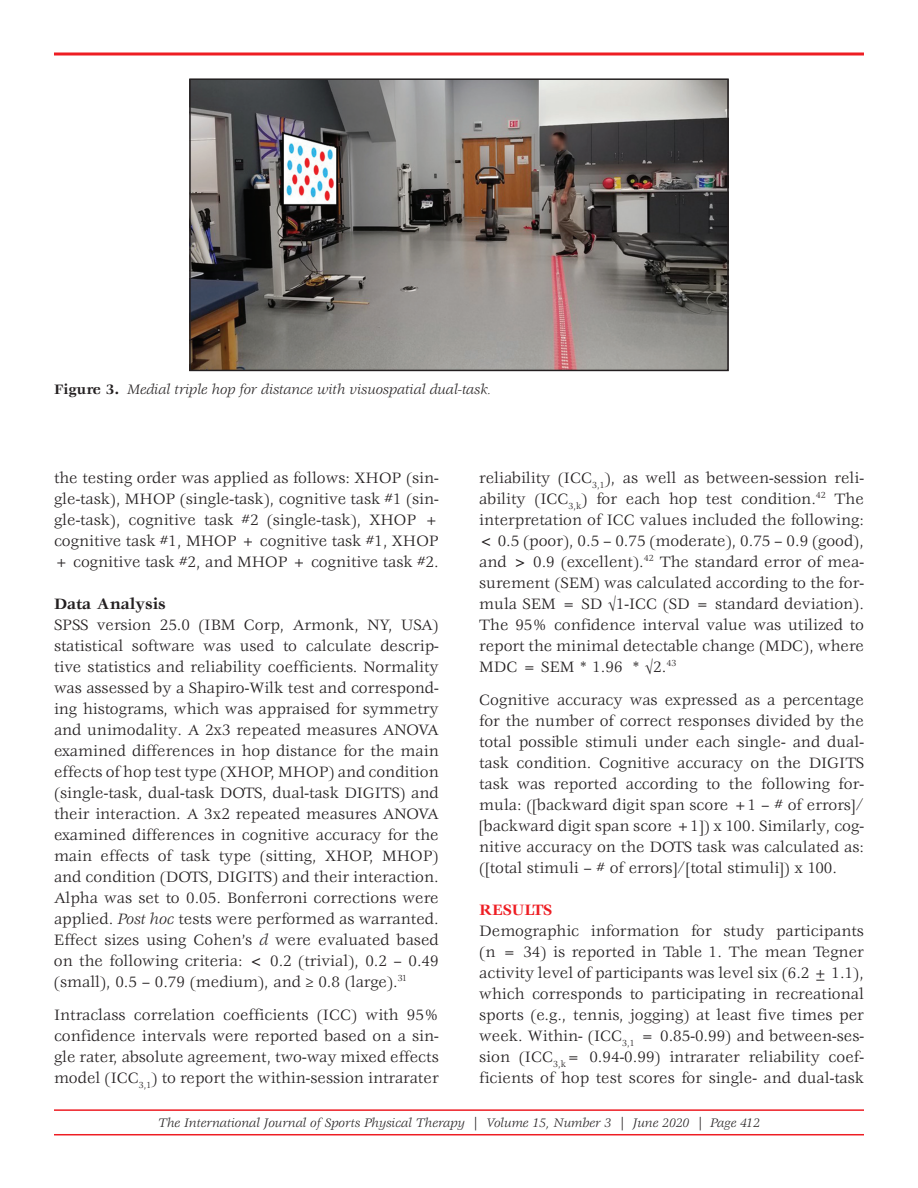
<style>
.page{position:relative;width:918px;height:1188px;background:#fff}
.page>*{position:absolute;margin:0;border:0;box-sizing:border-box;transform-origin:0 0}
.t1{font:16.5px/21px "Veljovic Std";color:#231f20;text-align:justify}
.t2{font:700 16.5px "Veljovic Std";color:#231f20}
.t3{font:700 16.5px "Veljovic Std";color:#ee1d23}
.t4{font:italic 15px "Veljovic Std";color:#231f20}
.t5{font:italic 13.5px "Veljovic Std";color:#231f20}
.s1{font-weight:700;font-style:normal}
.s2{font-style:italic}
</style>
<div class="page">
<hr style="left:54px;top:1109px;width:810px;height:2px;background:#ee1d23">
<hr style="left:54px;top:1134px;width:810px;height:1px;background:#ee1d23">
<svg style="left:54px;top:52px;width:810px;height:4px;background:#f25559"></svg>
<img style="left:192px;top:81px;width:534px;height:287px">
<div style="left:189px;top:78px;width:540px;height:293px;border:2px solid #231f20"></div>
<p class="t4" style="left:54px;top:383px;width:439px"><span class="s1">Figure 3.</span> Medial triple hop for distance with visuospatial dual-task.</p>
<p class="t1" style="left:54px;top:468px;width:386px">the testing order was applied as follows: XHOP (sin&shy;gle-task), MHOP (single-task), cognitive task #1 (sin&shy;gle-task), cognitive task #2 (single-task), XHOP + cognitive task #1, MHOP + cognitive task #1, XHOP + cognitive task #2, and MHOP + cognitive task #2.</p>
<p class="t2" style="left:54px;top:597px;width:113px">Data Analysis</p>
<p class="t1" style="left:54px;top:615px;width:386px">SPSS version 25.0 (IBM Corp, Armonk, NY, USA) statistical software was used to calculate descrip&shy;tive statistics and reliability coefficients. Normality was assessed by a Shapiro-Wilk test and correspond&shy;ing histograms, which was appraised for symmetry and unimodality. A 2x3 repeated measures ANOVA examined differences in hop distance for the main effects of hop test type (XHOP, MHOP) and condition (single-task, dual-task DOTS, dual-task DIGITS) and their interaction. A 3x2 repeated measures ANOVA examined differences in cognitive accuracy for the main effects of task type (sitting, XHOP, MHOP) and condition (DOTS, DIGITS) and their interaction.<br>Alpha was set to 0.05. Bonferroni corrections were applied. <span class="s2">Post hoc</span> tests were performed as warranted.<br>Effect sizes using Cohen’s <span class="s2">d</span> were evaluated based on the following criteria: &lt; 0.2 (trivial), 0.2 – 0.49 (small), 0.5 – 0.79 (medium), and ≥ 0.8 (large).<sup>31</sup></p>
<p class="t1" style="left:54px;top:1005px;width:386px">Intraclass correlation coefficients (ICC) with 95% confidence intervals were reported based on a sin&shy;gle rater, absolute agreement, two-way mixed effects model (ICC<sub>3,1</sub>) to report the within-session intrarater</p>
<p class="t1" style="left:479px;top:468px;width:386px">reliability (ICC<sub>3,1</sub>), as well as between-session reli&shy;ability (ICC<sub>3,k</sub>) for each hop test condition.<sup>42</sup> The interpretation of ICC values included the following: &lt; 0.5 (poor), 0.5 – 0.75 (moderate), 0.75 – 0.9 (good), and &gt; 0.9 (excellent).<sup>42</sup> The standard error of mea&shy;surement (SEM) was calculated according to the for&shy;mula SEM = SD √1-ICC (SD = standard deviation).<br>The 95% confidence interval value was utilized to report the minimal detectable change (MDC), where MDC = SEM * 1.96 * √2.<sup>43</sup></p>
<p class="t1" style="left:479px;top:690px;width:386px">Cognitive accuracy was expressed as a percentage for the number of correct responses divided by the total possible stimuli under each single- and dual&shy;task condition. Cognitive accuracy on the DIGITS task was reported according to the following for&shy;mula: ([backward digit span score +1 – # of errors]/ [backward digit span score +1]) x 100. Similarly, cog&shy;nitive accuracy on the DOTS task was calculated as: ([total stimuli – # of errors]/[total stimuli]) x 100.</p>
<p class="t3" style="left:479px;top:903px;width:74px">RESULTS</p>
<p class="t1" style="left:479px;top:921px;width:386px">Demographic information for study participants (n = 34) is reported in Table 1. The mean Tegner activity level of participants was level six (6.2 ± 1.1), which corresponds to participating in recreational sports (e.g., tennis, jogging) at least five times per week. Within- (ICC<sub>3,1</sub> = 0.85-0.99) and between-ses&shy;sion (ICC<sub>3,k</sub>= 0.94-0.99) intrarater reliability coef&shy;ficients of hop test scores for single- and dual-task</p>
<p class="t5" style="left:158px;top:1117px;width:603px">The International Journal of Sports Physical Therapy | Volume 15, Number 3 | June 2020 | Page 412</p>
</div>
